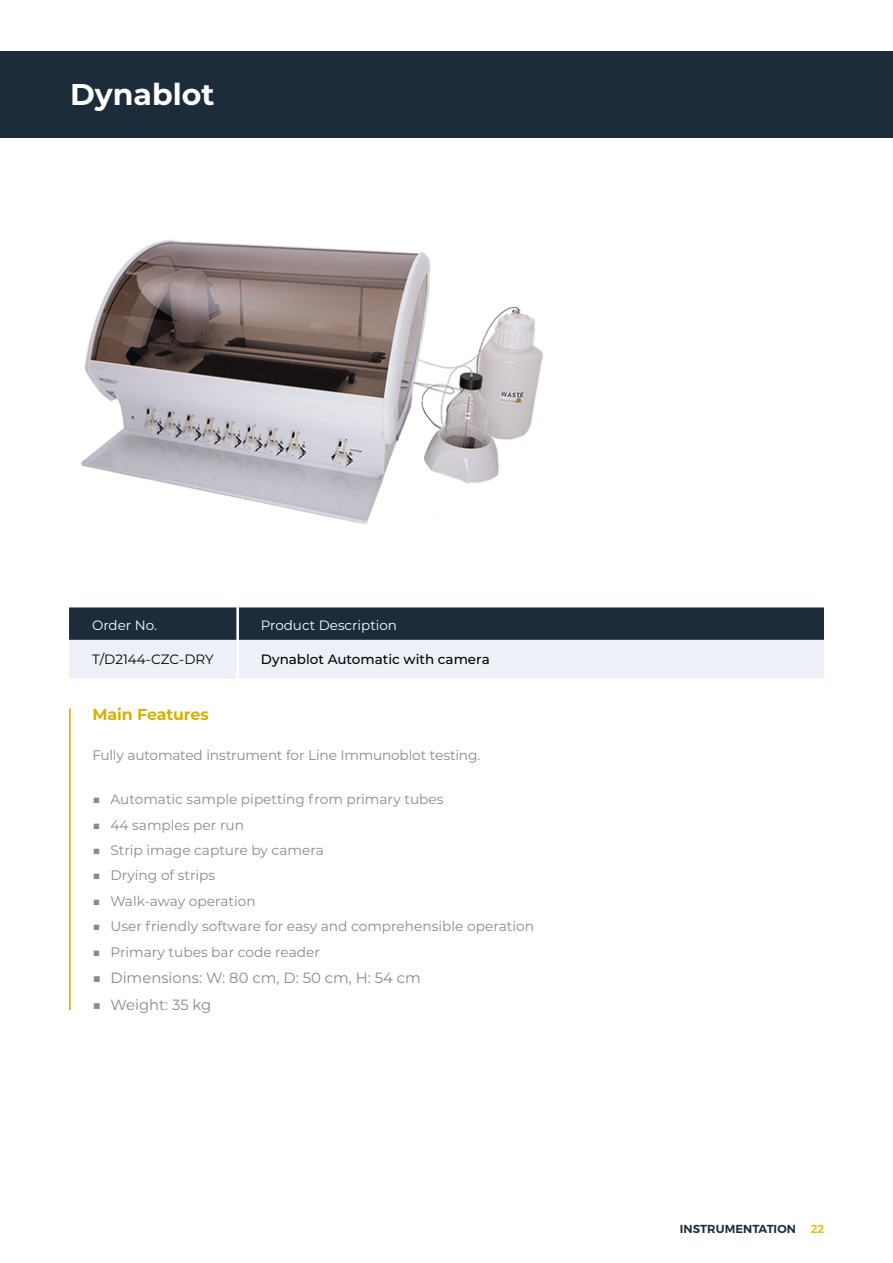
<style>
.page{position:relative;width:893px;height:1263px;background:#fff}
.page>*{position:absolute;margin:0;border:0;box-sizing:border-box;transform-origin:0 0}
.t1{font:700 30px "Montserrat";color:#fff}
.t2{font:700 15.9px "Montserrat";letter-spacing:-.01em;color:#d5b104}
.t3{font:14.85px "Montserrat";color:#878b8f}
.t4{font:13.8px "Montserrat";color:#878b8f}
.t5{font:500 13.5px "Montserrat";color:#000}
.t6{font:13.5px "Montserrat";color:#fff}
.t7{font:13.5px "Montserrat";color:#000}
.t8{font:600 11.7px "Montserrat";letter-spacing:.005em;color:#1d2c3b}
.t9{font:600 11.7px "Montserrat";color:#e2c222}
</style>
<div class="page">
<div style="left:0;top:51px;width:893px;height:86px;background:#1d2c3b"></div>
<hr style="left:69px;top:708px;width:2px;height:302px;background:#d5b104">
<img style="left:81px;top:240px;width:462px;height:284px">
<svg style="left:69px;top:607px;width:755px;height:71px;background:#8e96a1"></svg>
<hr style="left:237px;top:604px;width:2px;height:74px;background:#fff">
<h1 class="t1" style="left:70px;top:73px;width:146px">Dynablot</h1>
<p class="t6" style="left:92px;top:616px;width:66px">Order No.</p>
<p class="t6" style="left:261px;top:616px;width:138px">Product Description</p>
<p class="t7" style="left:92px;top:650px;width:123px">T/D2144-CZC-DRY</p>
<p class="t5" style="left:261px;top:649px;width:230px">Dynablot Automatic with camera</p>
<p class="t2" style="left:93px;top:703px;width:118px">Main Features</p>
<p class="t4" style="left:93px;top:745px;width:389px">Fully automated instrument for Line Immunoblot testing.</p>
<p class="t4" style="left:92px;top:790px;width:353px">■ Automatic sample pipetting from primary tubes</p>
<p class="t4" style="left:92px;top:815px;width:153px">■ 44 samples per run</p>
<p class="t4" style="left:92px;top:841px;width:233px">■ Strip image capture by camera</p>
<p class="t4" style="left:92px;top:866px;width:124px">■ Drying of strips</p>
<p class="t4" style="left:92px;top:891px;width:165px">■ Walk-away operation</p>
<p class="t4" style="left:92px;top:917px;width:443px">■ User friendly software for easy and comprehensible operation</p>
<p class="t4" style="left:92px;top:942px;width:229px">■ Primary tubes bar code reader</p>
<p class="t3" style="left:92px;top:968px;width:330px">■ Dimensions: W: 80 cm, D: 50 cm, H: 54 cm</p>
<p class="t3" style="left:92px;top:995px;width:120px">■ Weight: 35 kg</p>
<p class="t8" style="left:680px;top:1222px;width:118px">INSTRUMENTATION</p>
<p class="t9" style="left:811px;top:1222px;width:15px">22</p>
</div>
